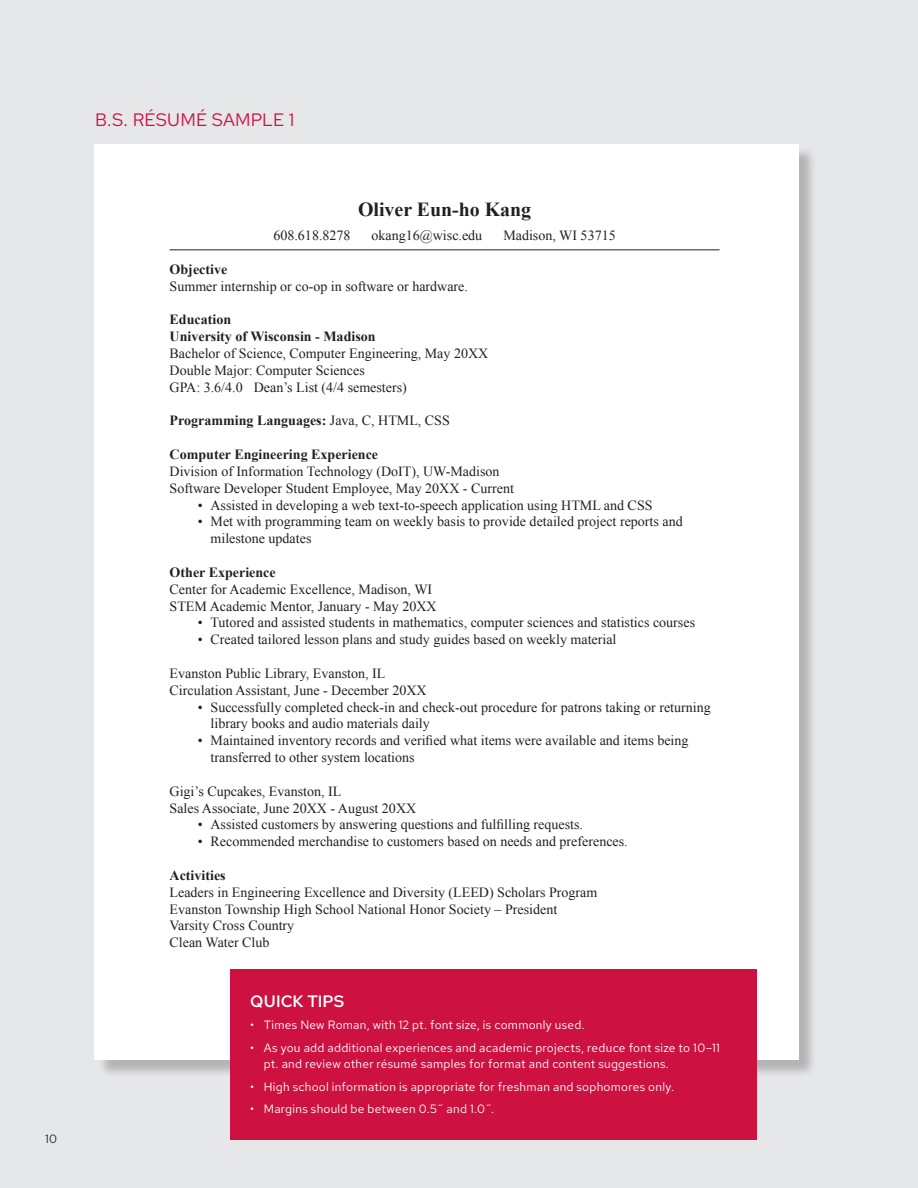
<style>
.page{position:relative;width:918px;height:1188px;background:#e6e7e9}
.page>*{position:absolute;margin:0;border:0;box-sizing:border-box;transform-origin:0 0}
.t1{font:700 19.8px "Times New Roman";color:#231f20}
.t2{font:18px "Red Hat Text";letter-spacing:.01em;color:#cd1141}
.Quick_Tips{font:500 16.5px "Red Hat Text";letter-spacing:.005em;color:#fff}
.t3{font:14.1px/16.8px "Times New Roman";color:#231f20}
.t4{font:700 14.1px "Times New Roman";color:#231f20}
.t5{font:12px/15.9px "Red Hat Text";letter-spacing:.02em;color:#fff}
.t6{font:12px "Red Hat Text";color:#231f20}
.s1{font-weight:700}
.s2{font-weight:400}
</style>
<div class="page">
<div style="left:97px;top:146px;width:721px;height:933px;background:#231f20;opacity:.26"></div>
<div style="left:95px;top:145px;width:702px;height:911px;background:#fff"></div>
<hr style="left:170px;top:250px;width:550px;height:1px;background:#231f20">
<div style="left:230px;top:969px;width:527px;height:171px;background:#cd1141"></div>
<p class="t6" style="left:45px;top:1131px;width:14px">10</p>
<p class="t2" style="left:95px;top:108px;width:201px">B.S. RÉSUMÉ SAMPLE 1</p>
<p class="t1" style="left:358px;top:196px;width:175px">Oliver Eun-ho Kang</p>
<p class="t3" style="left:273px;top:227px;width:79px">608.618.8278</p>
<p class="t3" style="left:372px;top:227px;width:112px">okang16@wisc.edu</p>
<p class="t3" style="left:503px;top:227px;width:114px">Madison, WI 53715</p>
<p class="t3" style="left:170px;top:260px;width:300px"><span class="s1">Objective<br></span>Summer internship or co-op in software or hardware.</p>
<p class="t3" style="left:170px;top:311px;width:320px"><span class="s1">Education<br>University of Wisconsin - Madison<br></span>Bachelor of Science, Computer Engineering, May 20XX Double Major: Computer Sciences<br>GPA: 3.6/4.0 Dean’s List (4/4 semesters)</p>
<p class="t4" style="left:170px;top:411px;width:282px">Programming Languages: <span class="s2">Java, C, HTML, CSS</span></p>
<p class="t3" style="left:170px;top:446px;width:346px"><span class="s1">Computer Engineering Experience<br></span>Division of Information Technology (DoIT), UW-Madison<br>Software Developer Student Employee, May 20XX - Current</p>
<p class="t3" style="left:198px;top:496px;width:456px">• Assisted in developing a web text-to-speech application using HTML and CSS</p>
<p class="t3" style="left:211px;top:513px;width:474px;text-indent:-13px">• Met with programming team on weekly basis to provide detailed project reports and milestone updates</p>
<p class="t3" style="left:170px;top:564px;width:269px"><span class="s1">Other Experience<br></span>Center for Academic Excellence, Madison, WI<br>STEM Academic Mentor, January - May 20XX</p>
<p class="t3" style="left:198px;top:614px;width:499px">• Tutored and assisted students in mathematics, computer sciences and statistics courses</p>
<p class="t3" style="left:198px;top:631px;width:420px">• Created tailored lesson plans and study guides based on weekly material</p>
<p class="t3" style="left:170px;top:665px;width:259px">Evanston Public Library, Evanston, IL<br>Circulation Assistant, June - December 20XX</p>
<p class="t3" style="left:211px;top:698px;width:502px;text-indent:-13px">• Successfully completed check-in and check-out procedure for patrons taking or returning library books and audio materials daily</p>
<p class="t3" style="left:211px;top:732px;width:480px;text-indent:-13px">• Maintained inventory records and verified what items were available and items being transferred to other system locations</p>
<p class="t3" style="left:170px;top:782px;width:248px">Gigi’s Cupcakes, Evanston, IL<br>Sales Associate, June 20XX - August 20XX</p>
<p class="t3" style="left:198px;top:816px;width:387px">• Assisted customers by answering questions and fulfilling requests.</p>
<p class="t3" style="left:198px;top:833px;width:432px">• Recommended merchandise to customers based on needs and preferences.</p>
<p class="t3" style="left:170px;top:867px;width:429px"><span class="s1">Activities<br></span>Leaders in Engineering Excellence and Diversity (LEED) Scholars Program Evanston Township High School National Honor Society – President Varsity Cross Country<br>Clean Water Club</p>
<p class="Quick_Tips" style="left:250px;top:990px;width:95px">QUICK TIPS</p>
<p class="t5" style="left:250px;top:1017px;width:336px">• Times New Roman, with 12 pt. font size, is commonly used.</p>
<p class="t5" style="left:264px;top:1040px;width:458px;text-indent:-14px">• As you add additional experiences and academic projects, reduce font size to 10–11 pt. and review other résumé samples for format and content suggestions.</p>
<p class="t5" style="left:250px;top:1078px;width:425px">• High school information is appropriate for freshman and sophomores only.</p>
<p class="t5" style="left:250px;top:1101px;width:245px">• Margins should be between 0.5˝ and 1.0˝.</p>
</div>
